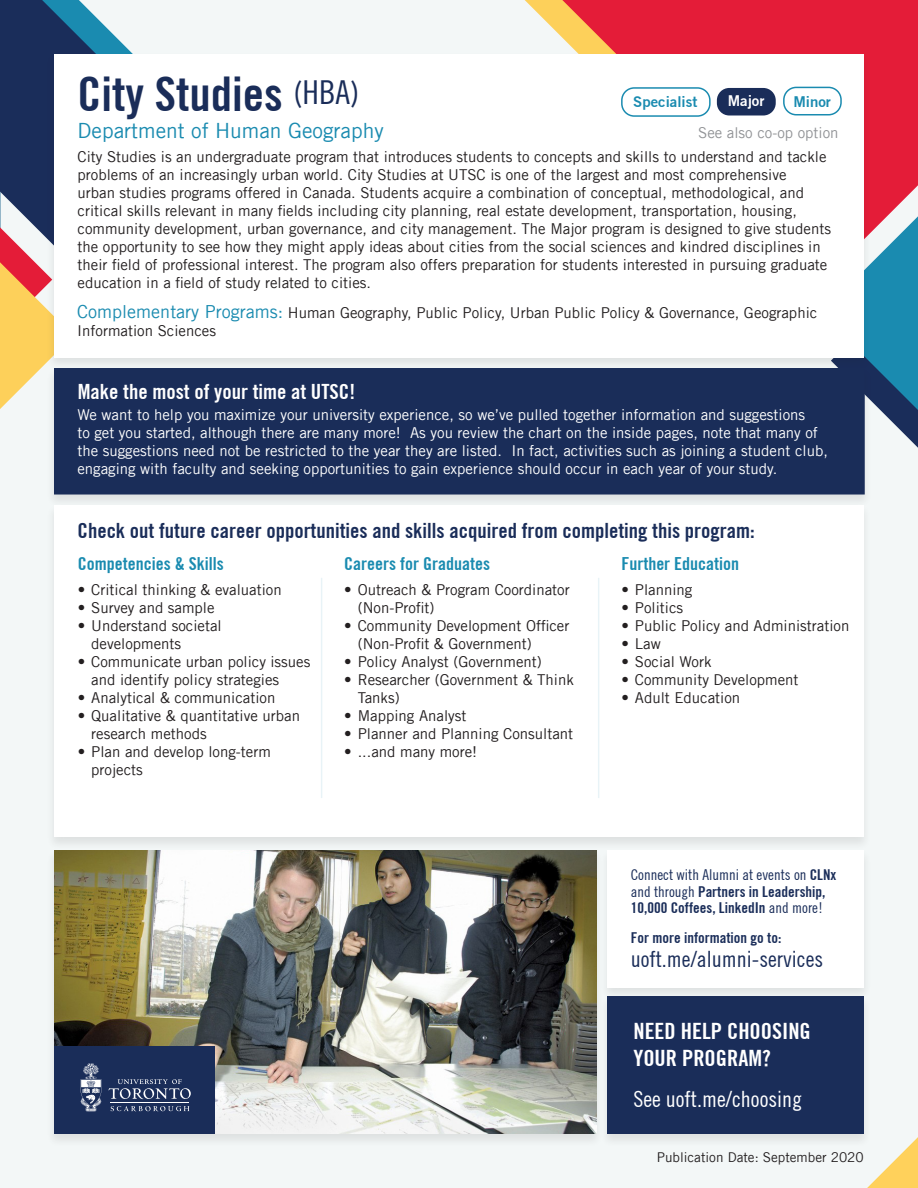
<style>
.page{position:relative;width:918px;height:1188px;background:#f3f7f7}
.page>*{position:absolute;margin:0;border:0;box-sizing:border-box;transform-origin:0 0}
.t1{font:700 condensed 48px "Trade Gothic No.20";color:#1a2d59}
.t2{font:700 condensed 22.5px/27px "Trade Gothic No.20";color:#fff}
.t3{font:condensed 22.5px "Trade Gothic No.18";color:#1a2d59}
.t4{font:condensed 22.5px "Trade Gothic No.18";color:#fff}
.t5{font:700 condensed 21px "Trade Gothic No.20";color:#1a2d59}
.t6{font:700 condensed 21px "Trade Gothic No.20";color:#fff}
.t7{font:21px "Trade Gothic LT";color:#1a8bb0}
.t8{font:700 condensed 18px "Trade Gothic No.20";color:#1a8bb0}
.t9{font:15px/18px "Trade Gothic LT";color:#231f20}
.t10{font:15px/18px "Trade Gothic LT";color:#fff}
.t11{font:700 condensed 15px/16.5px "Trade Gothic No.20";color:#1a2d59}
.t12{font:15px "Trade Gothic LT";color:#919396}
.t13{font:700 15px "Trade Gothic No.2";color:#1a8bb0}
.t14{font:700 15px "Trade Gothic No.2";color:#fff}
.t15{font:13.5px "Trade Gothic LT";color:#231f20}
.s1{font-size:18px;color:#1a8bb0}
.s2{font-family:"Trade Gothic No.18";font-weight:400}
</style>
<div class="page">
<svg style="left:872px;top:270px;width:46px;height:178px;background:#3685a7"></svg>
<svg style="left:0;top:255px;width:46px;height:154px"></svg>
<svg style="left:562px;top:0;width:356px;height:270px;background:#dc3549"></svg>
<svg style="left:0;top:0;width:131px;height:255px;fill:#1a2d5a"></svg>
<div style="left:46px;top:366px;width:826px;height:142px;background:#e5e9e9"></div>
<div style="left:54px;top:369px;width:811px;height:126px;background:#1a2d59;border:2px solid #1a2d59"></div>
<svg style="left:867px;top:1137px;width:51px;height:51px"></svg>
<div style="left:46px;top:52px;width:826px;height:319px;background:#231f20;opacity:.1"></div>
<div style="left:54px;top:54px;width:810px;height:303px;background:#fff"></div>
<div style="left:600px;top:995px;width:272px;height:152px;background:#231f20;opacity:.1"></div>
<div style="left:608px;top:997px;width:256px;height:137px;background:#1a2d59"></div>
<div style="left:600px;top:848px;width:271px;height:153px;background:#231f20;opacity:.1"></div>
<div style="left:608px;top:850px;width:256px;height:138px;background:#fff"></div>
<div style="left:46px;top:503px;width:825px;height:348px;background:#ebefef"></div>
<div style="left:54px;top:505px;width:810px;height:332px;background:#fff"></div>
<div style="left:46px;top:848px;width:558px;height:300px;background:#231f20;opacity:.1"></div>
<hr style="left:321px;top:578px;width:1px;height:220px;background:#1a8bb0">
<hr style="left:598px;top:578px;width:1px;height:220px;background:#1a8bb0">
<div style="left:717px;top:88px;width:59px;height:28px;background:#1a2d59;border-radius:12px"></div>
<div style="left:783px;top:87px;width:59px;height:28px;border:2px solid #1a8bb0;border-radius:12px"></div>
<div style="left:621px;top:87px;width:90px;height:30px;border:2px solid #1a8bb0;border-radius:12px"></div>
<div style="left:54px;top:368px;width:810px;height:35px;background:#1a2d59"></div>
<img style="left:54px;top:850px;width:542px;height:284px">
<div style="left:54px;top:1047px;width:161px;height:87px;background:#1a2d59"></div>
<svg style="left:81px;top:1063px;width:20px;height:49px"></svg>
<hr style="left:111px;top:1102px;width:78px;height:1px;background:#fff">
<svg style="left:108px;top:1079px;width:83px;height:20px"></svg>
<svg style="left:111px;top:1106px;width:78px;height:5px"></svg>
<p class="t1" style="left:78px;top:65px;width:283px">City Studies <sup>(HBA)</sup></p>
<p class="t7" style="left:78px;top:118px;width:308px">Department of Human Geography</p>
<p class="t9" style="left:78px;top:148px;width:755px">City Studies is an undergraduate program that introduces students to concepts and skills to understand and tackle problems of an increasingly urban world. City Studies at UTSC is one of the largest and most comprehensive<br>urban studies programs offered in Canada. Students acquire a combination of conceptual, methodological, and critical skills relevant in many fields including city planning, real estate development, transportation, housing, community development, urban governance, and city management. The Major program is designed to give students the opportunity to see how they might apply ideas about cities from the social sciences and kindred disciplines in their field of professional interest. The program also offers preparation for students interested in pursuing graduate education in a field of study related to cities.</p>
<p class="t13" style="left:633px;top:93px;width:66px">Specialist</p>
<p class="t14" style="left:728px;top:92px;width:38px">Major</p>
<p class="t13" style="left:793px;top:92px;width:39px">Minor</p>
<p class="t12" style="left:698px;top:124px;width:142px">See also co-op option</p>
<p class="t9" style="left:77px;top:303px;width:742px"><span class="s1">Complementary Programs:</span> Human Geography, Public Policy, Urban Public Policy &amp; Governance, Geographic<br>Information Sciences</p>
<p class="t6" style="left:78px;top:379px;width:279px">Make the most of your time at UTSC!</p>
<p class="t10" style="left:77px;top:406px;width:752px">We want to help you maximize your university experience, so we’ve pulled together information and suggestions<br>to get you started, although there are many more! As you review the chart on the inside pages, note that many of the suggestions need not be restricted to the year they are listed. In fact, activities such as joining a student club, engaging with faculty and seeking opportunities to gain experience should occur in each year of your study.</p>
<p class="t5" style="left:78px;top:517px;width:679px">Check out future career opportunities and skills acquired from completing this program:</p>
<p class="t8" style="left:78px;top:553px;width:147px">Competencies &amp; Skills</p>
<p class="t9" style="left:78px;top:581px;width:205px">• Critical thinking &amp; evaluation</p>
<p class="t9" style="left:78px;top:599px;width:138px">• Survey and sample</p>
<p class="t9" style="left:91px;top:617px;width:132px;text-indent:-14px">• Understand societal developments</p>
<p class="t9" style="left:91px;top:653px;width:221px;text-indent:-14px">• Communicate urban policy issues and identify policy strategies</p>
<p class="t9" style="left:78px;top:689px;width:199px">• Analytical &amp; communication</p>
<p class="t9" style="left:91px;top:707px;width:210px;text-indent:-14px">• Qualitative &amp; quantitative urban research methods</p>
<p class="t9" style="left:91px;top:743px;width:181px;text-indent:-14px">• Plan and develop long-term projects</p>
<p class="t8" style="left:344px;top:553px;width:147px">Careers for Graduates</p>
<p class="t9" style="left:358px;top:581px;width:214px;text-indent:-14px">• Outreach &amp; Program Coordinator (Non-Profit)</p>
<p class="t9" style="left:358px;top:617px;width:213px;text-indent:-14px">• Community Development Officer (Non-Profit &amp; Government)</p>
<p class="t9" style="left:344px;top:653px;width:199px">• Policy Analyst (Government)</p>
<p class="t9" style="left:358px;top:671px;width:218px;text-indent:-14px">• Researcher (Government &amp; Think<br>Tanks)</p>
<p class="t9" style="left:344px;top:707px;width:124px">• Mapping Analyst</p>
<p class="t9" style="left:344px;top:725px;width:230px">• Planner and Planning Consultant</p>
<p class="t9" style="left:344px;top:743px;width:135px">• ...and many more!</p>
<p class="t8" style="left:621px;top:553px;width:119px">Further Education</p>
<p class="t9" style="left:621px;top:581px;width:73px">• Planning</p>
<p class="t9" style="left:621px;top:599px;width:63px">• Politics</p>
<p class="t9" style="left:621px;top:617px;width:230px">• Public Policy and Administration</p>
<p class="t9" style="left:621px;top:635px;width:41px">• Law</p>
<p class="t9" style="left:621px;top:653px;width:92px">• Social Work</p>
<p class="t9" style="left:621px;top:671px;width:179px">• Community Development</p>
<p class="t9" style="left:621px;top:689px;width:120px">• Adult Education</p>
<p class="t11" style="left:631px;top:866px;width:207px"><span class="s2">Connect with Alumni at events on</span> CLNx <span class="s2">and through</span> Partners in Leadership,<br>10,000 Coffees, LinkedIn <span class="s2">and more!</span></p>
<p class="t11" style="left:631px;top:929px;width:152px">For more information go to:</p>
<p class="t3" style="left:631px;top:946px;width:194px">uoft.me/alumni-services</p>
<p class="t2" style="left:633px;top:1018px;width:179px">NEED HELP CHOOSING<br>YOUR PROGRAM?</p>
<p class="t4" style="left:633px;top:1085px;width:170px">See uoft.me/choosing</p>
<p class="t15" style="left:657px;top:1149px;width:208px">Publication Date: September 2020</p>
</div>
